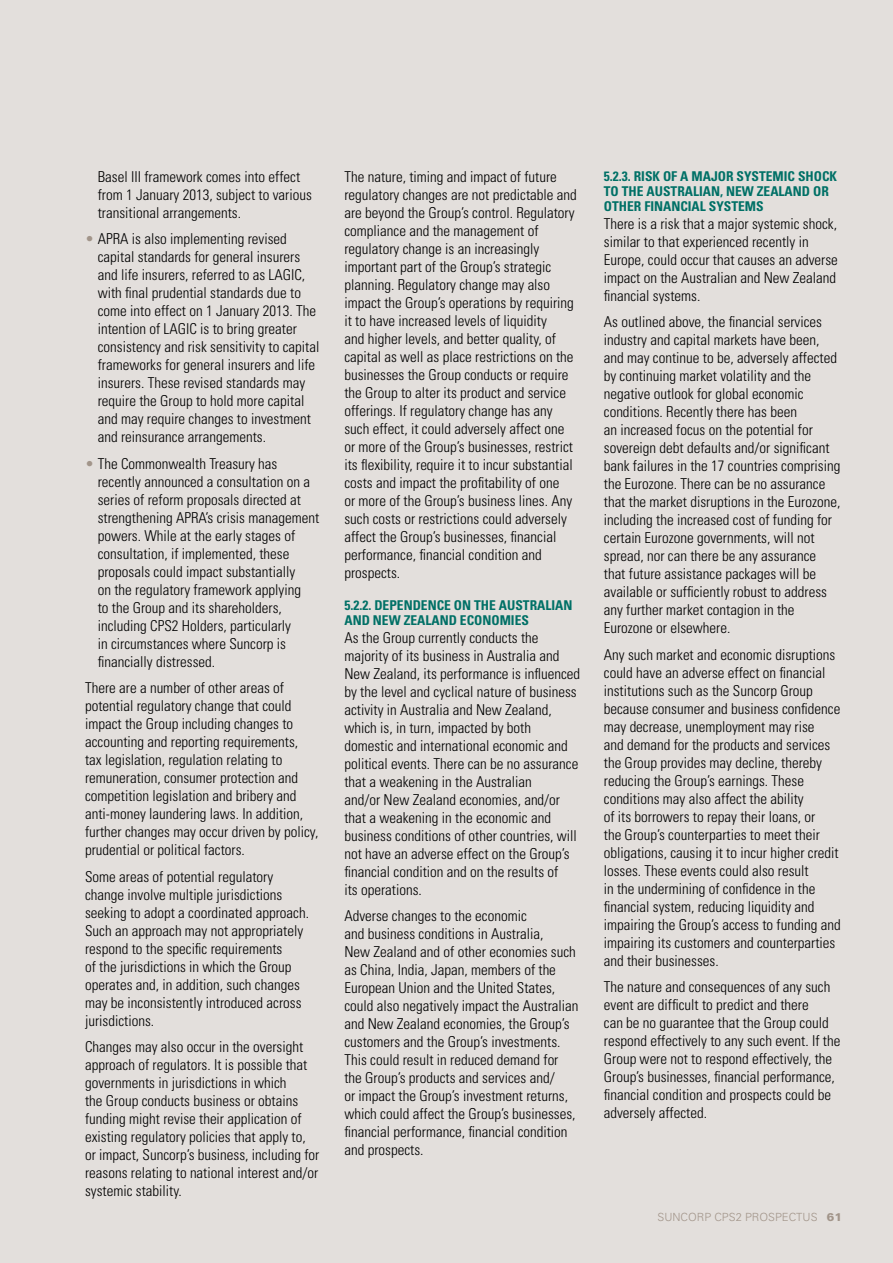
<style>
.page{position:relative;width:893px;height:1263px;background:#e3dfdc}
.page>*{position:absolute;margin:0;border:0;box-sizing:border-box;transform-origin:0 0}
.t1{font:300 condensed 15px/18px "Univers";color:#000}
.t2{font:700 condensed 13.5px/15px "Univers";color:#007066}
.t3{font:300 11.25px "Univers";color:#a2958a}
.s1{color:#a2958a}
.s2{font-weight:900}
</style>
<div class="page">
<p class="t1" style="left:98px;top:167px;width:216px">Basel III framework comes into effect from 1 January 2013, subject to various transitional arrangements.</p>
<p class="t1" style="left:98px;top:230px;width:223px;text-indent:-13px"><span class="s1">•</span> APRA is also implementing revised capital standards for general insurers and life insurers, referred to as LAGIC, with final prudential standards due to come into effect on 1 January 2013. The intention of LAGIC is to bring greater consistency and risk sensitivity to capital frameworks for general insurers and life insurers. These revised standards may require the Group to hold more capital and may require changes to investment and reinsurance arrangements.</p>
<p class="t1" style="left:98px;top:454px;width:223px;text-indent:-13px"><span class="s1">•</span> The Commonwealth Treasury has recently announced a consultation on a series of reform proposals directed at strengthening APRA’s crisis management powers. While at the early stages of consultation, if implemented, these proposals could impact substantially<br>on the regulatory framework applying<br>to the Group and its shareholders, including CPS2 Holders, particularly<br>in circumstances where Suncorp is financially distressed.</p>
<p class="t1" style="left:85px;top:679px;width:235px">There are a number of other areas of potential regulatory change that could impact the Group including changes to accounting and reporting requirements, tax legislation, regulation relating to remuneration, consumer protection and competition legislation and bribery and anti-money laundering laws. In addition, further changes may occur driven by policy, prudential or political factors.</p>
<p class="t1" style="left:85px;top:867px;width:226px">Some areas of potential regulatory change involve multiple jurisdictions seeking to adopt a coordinated approach.<br>Such an approach may not appropriately respond to the specific requirements<br>of the jurisdictions in which the Group operates and, in addition, such changes may be inconsistently introduced across jurisdictions.</p>
<p class="t1" style="left:85px;top:1038px;width:236px">Changes may also occur in the oversight approach of regulators. It is possible that governments in jurisdictions in which<br>the Group conducts business or obtains funding might revise their application of existing regulatory policies that apply to, or impact, Suncorp’s business, including for reasons relating to national interest and/or systemic stability.</p>
<p class="t1" style="left:344px;top:167px;width:234px">The nature, timing and impact of future regulatory changes are not predictable and are beyond the Group’s control. Regulatory compliance and the management of regulatory change is an increasingly important part of the Group’s strategic planning. Regulatory change may also impact the Group’s operations by requiring it to have increased levels of liquidity<br>and higher levels, and better quality, of capital as well as place restrictions on the businesses the Group conducts or require the Group to alter its product and service offerings. If regulatory change has any such effect, it could adversely affect one or more of the Group’s businesses, restrict its flexibility, require it to incur substantial costs and impact the profitability of one<br>or more of the Group’s business lines. Any such costs or restrictions could adversely affect the Group’s businesses, financial performance, financial condition and prospects.</p>
<p class="t2" style="left:344px;top:597px;width:229px">5.2.2. DEPENDENCE ON THE AUSTRALIAN<br>AND NEW ZEALAND ECONOMIES</p>
<p class="t1" style="left:344px;top:628px;width:237px">As the Group currently conducts the majority of its business in Australia and New Zealand, its performance is influenced by the level and cyclical nature of business activity in Australia and New Zealand, which is, in turn, impacted by both domestic and international economic and political events. There can be no assurance that a weakening in the Australian<br>and/or New Zealand economies, and/or that a weakening in the economic and business conditions of other countries, will not have an adverse effect on the Group’s financial condition and on the results of<br>its operations.</p>
<p class="t1" style="left:344px;top:907px;width:236px">Adverse changes to the economic<br>and business conditions in Australia,<br>New Zealand and of other economies such as China, India, Japan, members of the European Union and the United States, could also negatively impact the Australian and New Zealand economies, the Group’s customers and the Group’s investments.<br>This could result in reduced demand for the Group’s products and services and/<br>or impact the Group’s investment returns, which could affect the Group’s businesses, financial performance, financial condition and prospects.</p>
<p class="t2" style="left:604px;top:168px;width:235px">5.2.3. RISK OF A MAJOR SYSTEMIC SHOCK<br>TO THE AUSTRALIAN, NEW ZEALAND OR<br>OTHER FINANCIAL SYSTEMS</p>
<p class="t1" style="left:604px;top:214px;width:236px">There is a risk that a major systemic shock, similar to that experienced recently in Europe, could occur that causes an adverse impact on the Australian and New Zealand financial systems.</p>
<p class="t1" style="left:604px;top:313px;width:238px">As outlined above, the financial services industry and capital markets have been, and may continue to be, adversely affected by continuing market volatility and the negative outlook for global economic conditions. Recently there has been<br>an increased focus on the potential for sovereign debt defaults and/or significant bank failures in the 17 countries comprising the Eurozone. There can be no assurance that the market disruptions in the Eurozone, including the increased cost of funding for certain Eurozone governments, will not spread, nor can there be any assurance that future assistance packages will be available or sufficiently robust to address any further market contagion in the Eurozone or elsewhere.</p>
<p class="t1" style="left:604px;top:645px;width:238px">Any such market and economic disruptions could have an adverse effect on financial institutions such as the Suncorp Group because consumer and business confidence may decrease, unemployment may rise<br>and demand for the products and services the Group provides may decline, thereby reducing the Group’s earnings. These conditions may also affect the ability<br>of its borrowers to repay their loans, or<br>the Group’s counterparties to meet their obligations, causing it to incur higher credit losses. These events could also result<br>in the undermining of confidence in the financial system, reducing liquidity and impairing the Group’s access to funding and impairing its customers and counterparties and their businesses.</p>
<p class="t1" style="left:604px;top:978px;width:238px">The nature and consequences of any such event are difficult to predict and there<br>can be no guarantee that the Group could respond effectively to any such event. If the Group were not to respond effectively, the Group’s businesses, financial performance, financial condition and prospects could be adversely affected.</p>
<p class="t3" style="left:657px;top:1210px;width:186px">SUNCORP CPS2 PROSPECTUS <span class="s2">61</span></p>
</div>
